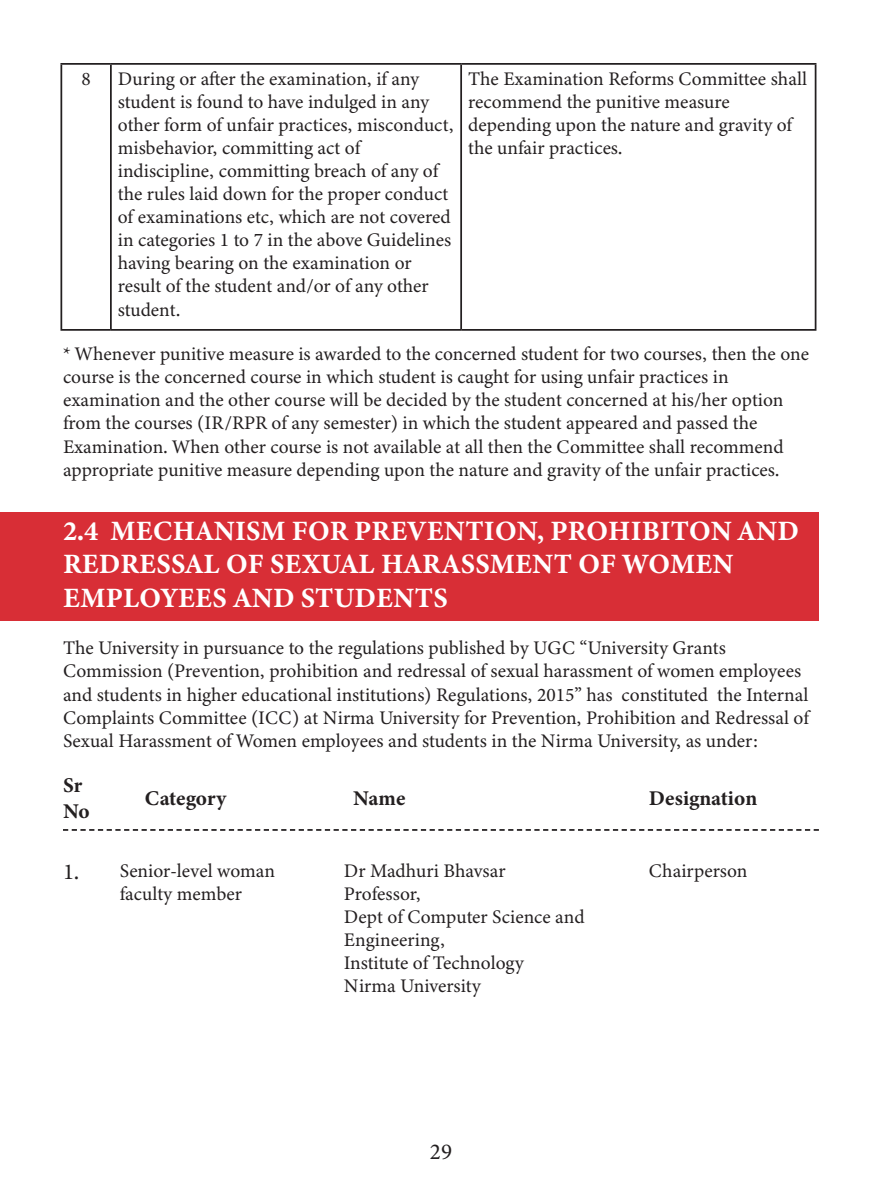
<style>
.page{position:relative;width:882px;height:1197px;background:#fff}
.page>*{position:absolute;margin:0;border:0;box-sizing:border-box;transform-origin:0 0}
.t1{font:28px/33.6px "Minion Variable Concept";letter-spacing:.025em;color:#fff}
.t2{font:22.75px "Minion Variable Concept";color:#231f20}
.t3{font:21px "Minion Variable Concept";letter-spacing:.02em;color:#231f20}
.t4{font:19.25px/23.1px "Minion Variable Concept";color:#231f20}
</style>
<div class="page">
<hr style="left:60px;top:63px;width:51px;height:2px;background:#231f20">
<hr style="left:60px;top:65px;width:2px;height:264px;background:#231f20">
<hr style="left:111px;top:63px;width:350px;height:2px;background:#231f20">
<hr style="left:110px;top:65px;width:2px;height:264px;background:#231f20">
<hr style="left:461px;top:63px;width:355px;height:2px;background:#231f20">
<hr style="left:460px;top:65px;width:2px;height:264px;background:#231f20">
<hr style="left:815px;top:65px;width:1px;height:264px;background:#231f20">
<hr style="left:60px;top:329px;width:51px;height:2px;background:#231f20">
<hr style="left:111px;top:329px;width:350px;height:2px;background:#231f20">
<hr style="left:461px;top:329px;width:355px;height:2px;background:#231f20">
<div style="left:0;top:512px;width:819px;height:109px;background:#d82e36"></div>
<svg style="left:63px;top:829px;width:756px;height:2px"></svg>
<p class="t4" style="left:81px;top:67px;width:11px">8</p>
<p class="t4" style="left:118px;top:67px;width:303px">During or after the examination, if any</p>
<p class="t4" style="left:118px;top:90px;width:337px">student is found to have indulged in any other form of unfair practices, misconduct, misbehavior, committing act of</p>
<p class="t4" style="left:118px;top:159px;width:335px">indiscipline, committing breach of any of the rules laid down for the proper conduct of examinations etc, which are not covered in categories 1 to 7 in the above Guidelines having bearing on the examination or result of the student and/or of any other student.</p>
<p class="t4" style="left:468px;top:67px;width:340px">The Examination Reforms Committee shall recommend the punitive measure</p>
<p class="t4" style="left:468px;top:113px;width:326px">depending upon the nature and gravity of the unfair practices.</p>
<p class="t4" style="left:63px;top:342px;width:748px">* Whenever punitive measure is awarded to the concerned student for two courses, then the one course is the concerned course in which student is caught for using unfair practices in</p>
<p class="t4" style="left:63px;top:388px;width:722px">examination and the other course will be decided by the student concerned at his/her option from the courses (IR/RPR of any semester) in which the student appeared and passed the</p>
<p class="t4" style="left:63px;top:435px;width:722px">Examination. When other course is not available at all then the Committee shall recommend appropriate punitive measure depending upon the nature and gravity of the unfair practices.</p>
<p class="t1" style="left:63px;top:514px;width:737px">2.4 MECHANISM FOR PREVENTION, PROHIBITON AND<br>REDRESSAL OF SEXUAL HARASSMENT OF WOMEN</p>
<p class="t1" style="left:63px;top:581px;width:386px">EMPLOYEES AND STUDENTS</p>
<p class="t4" style="left:63px;top:637px;width:664px">The University in pursuance to the regulations published by UGC “University Grants</p>
<p class="t4" style="left:63px;top:660px;width:747px">Commission (Prevention, prohibition and redressal of sexual harassment of women employees and students in higher educational institutions) Regulations, 2015” has constituted the Internal Complaints Committee (ICC) at Nirma University for Prevention, Prohibition and Redressal of Sexual Harassment of Women employees and students in the Nirma University, as under:</p>
<p class="t3" style="left:63px;top:771px;width:20px">Sr</p>
<p class="t3" style="left:63px;top:796px;width:28px">No</p>
<p class="t3" style="left:145px;top:784px;width:83px">Category</p>
<p class="t3" style="left:353px;top:784px;width:53px">Name</p>
<p class="t3" style="left:649px;top:784px;width:110px">Designation</p>
<p class="t2" style="left:63px;top:856px;width:17px">1.</p>
<p class="t4" style="left:120px;top:859px;width:157px">Senior-level woman faculty member</p>
<p class="t4" style="left:344px;top:859px;width:163px">Dr Madhuri Bhavsar</p>
<p class="t4" style="left:649px;top:859px;width:100px">Chairperson</p>
<p class="t4" style="left:344px;top:882px;width:78px">Professor,</p>
<p class="t4" style="left:344px;top:905px;width:242px">Dept of Computer Science and<br>Engineering,</p>
<p class="t4" style="left:344px;top:951px;width:181px">Institute of Technology</p>
<p class="t4" style="left:344px;top:974px;width:138px">Nirma University</p>
<p class="t2" style="left:430px;top:1136px;width:24px">29</p>
</div>
